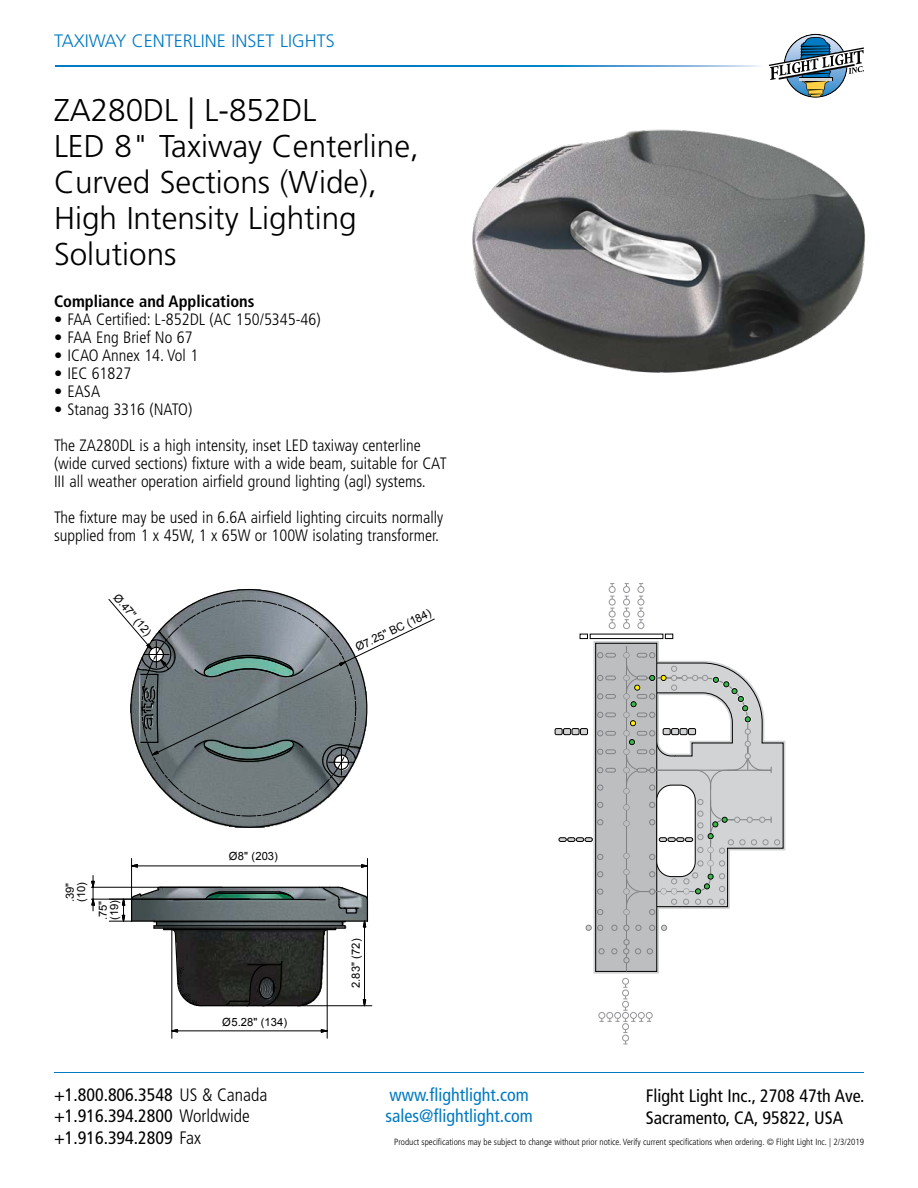
<style>
.page{position:relative;width:918px;height:1188px;background:#fff}
.page>*{position:absolute;margin:0;border:0;box-sizing:border-box;transform-origin:0 0}
.t1{font:300 31.5px/36px "Frutiger LT Std";color:#000}
.t2{font:condensed 18px/21.6px "Frutiger LT Std";color:#000}
.t3{font:condensed 18px/21.6px "Frutiger LT Std";color:#007ac2}
.t4{font:300 18px "Frutiger LT Std";color:#007ac2}
.t5{font:300 condensed 16.5px/18px "Frutiger LT Std";color:#000}
.t6{font:700 condensed 16.5px "Frutiger LT Std";color:#000}
.t7{font:11.25px/11.2px "Arial";letter-spacing:.005em;color:#000}
.t8{font:300 condensed 9px "Frutiger LT Std";color:#000}
.s1{font-weight:300}
</style>
<div class="page">
<svg style="left:593px;top:641px;width:192px;height:333px"></svg>
<div style="left:596px;top:643px;width:61px;height:328px;background:#bcbec0"></div>
<div style="left:595px;top:643px;width:62px;height:329px;border:1px solid #000"></div>
<hr style="left:626px;top:646px;width:1px;height:325px;background:#808285">
<svg style="left:635px;top:948px;width:6px;height:6px"></svg>
<svg style="left:612px;top:948px;width:5px;height:6px"></svg>
<svg style="left:599px;top:948px;width:5px;height:6px"></svg>
<svg style="left:647px;top:948px;width:6px;height:6px"></svg>
<svg style="left:623px;top:939px;width:6px;height:24px"></svg>
<svg style="left:649px;top:925px;width:6px;height:6px"></svg>
<svg style="left:661px;top:925px;width:6px;height:6px"></svg>
<svg style="left:636px;top:925px;width:5px;height:6px"></svg>
<svg style="left:624px;top:925px;width:5px;height:6px"></svg>
<svg style="left:612px;top:925px;width:5px;height:6px"></svg>
<svg style="left:586px;top:925px;width:17px;height:6px"></svg>
<svg style="left:597px;top:909px;width:6px;height:6px"></svg>
<svg style="left:597px;top:889px;width:6px;height:5px"></svg>
<svg style="left:597px;top:871px;width:6px;height:6px"></svg>
<svg style="left:597px;top:854px;width:6px;height:6px"></svg>
<svg style="left:597px;top:819px;width:6px;height:6px"></svg>
<svg style="left:597px;top:802px;width:6px;height:6px"></svg>
<svg style="left:597px;top:785px;width:6px;height:5px"></svg>
<div style="left:590px;top:634px;width:73px;height:5px;border:1px solid #000"></div>
<div style="left:580px;top:634px;width:8px;height:5px;border:1px solid #000"></div>
<div style="left:665px;top:634px;width:8px;height:5px;border:1px solid #000"></div>
<svg style="left:597px;top:694px;width:10px;height:5px"></svg>
<div style="left:606px;top:694px;width:10px;height:5px;border:1px solid #808285;border-radius:2px"></div>
<svg style="left:597px;top:675px;width:18px;height:6px"></svg>
<div style="left:606px;top:676px;width:10px;height:4px;border:1px solid #808285;border-radius:2px"></div>
<svg style="left:597px;top:652px;width:18px;height:6px"></svg>
<div style="left:606px;top:653px;width:10px;height:4px;border:1px solid #808285;border-radius:2px"></div>
<svg style="left:597px;top:767px;width:18px;height:6px"></svg>
<div style="left:606px;top:768px;width:10px;height:4px;border:1px solid #808285;border-radius:2px"></div>
<svg style="left:597px;top:749px;width:18px;height:6px"></svg>
<div style="left:606px;top:750px;width:10px;height:4px;border:1px solid #808285;border-radius:2px"></div>
<svg style="left:597px;top:730px;width:18px;height:6px"></svg>
<div style="left:606px;top:731px;width:10px;height:4px;border:1px solid #808285;border-radius:2px"></div>
<svg style="left:597px;top:712px;width:18px;height:6px"></svg>
<div style="left:606px;top:713px;width:10px;height:4px;border:1px solid #808285;border-radius:2px"></div>
<svg style="left:559px;top:838px;width:34px;height:4px"></svg>
<div style="left:555px;top:729px;width:7px;height:6px;background:#d1d3d4"></div>
<div style="left:555px;top:728px;width:7px;height:7px;border:1px solid #000"></div>
<div style="left:564px;top:729px;width:7px;height:6px;background:#d1d3d4"></div>
<div style="left:563px;top:728px;width:8px;height:7px;border:1px solid #000"></div>
<div style="left:572px;top:729px;width:7px;height:6px;background:#d1d3d4"></div>
<div style="left:572px;top:728px;width:7px;height:7px;border:1px solid #000"></div>
<div style="left:580px;top:729px;width:8px;height:6px;background:#d1d3d4"></div>
<div style="left:580px;top:728px;width:8px;height:7px;border:1px solid #000"></div>
<svg style="left:623px;top:652px;width:161px;height:264px"></svg>
<div style="left:623px;top:622px;width:7px;height:7px;border:1px solid #939598;border-radius:50%"></div>
<div style="left:609px;top:622px;width:7px;height:7px;border:1px solid #939598;border-radius:50%"></div>
<div style="left:623px;top:611px;width:7px;height:6px;border:1px solid #939598;border-radius:50%"></div>
<div style="left:609px;top:611px;width:7px;height:6px;border:1px solid #939598;border-radius:50%"></div>
<div style="left:623px;top:599px;width:7px;height:6px;border:1px solid #939598;border-radius:50%"></div>
<div style="left:609px;top:599px;width:7px;height:6px;border:1px solid #939598;border-radius:50%"></div>
<svg style="left:638px;top:583px;width:6px;height:46px"></svg>
<div style="left:638px;top:586px;width:6px;height:7px;border:1px solid #939598;border-radius:50%"></div>
<svg style="left:624px;top:583px;width:6px;height:46px"></svg>
<div style="left:623px;top:586px;width:7px;height:7px;border:1px solid #939598;border-radius:50%"></div>
<svg style="left:609px;top:583px;width:6px;height:46px"></svg>
<div style="left:609px;top:586px;width:7px;height:7px;border:1px solid #939598;border-radius:50%"></div>
<div style="left:598px;top:1012px;width:7px;height:7px;border:1px solid #939598;border-radius:50%"></div>
<div style="left:646px;top:1012px;width:7px;height:7px;border:1px solid #939598;border-radius:50%"></div>
<svg style="left:599px;top:978px;width:53px;height:67px"></svg>
<div style="left:622px;top:1023px;width:7px;height:7px;border:1px solid #939598;border-radius:50%"></div>
<img style="left:472px;top:129px;width:394px;height:244px">
<svg style="left:108px;top:588px;width:327px;height:240px"></svg>
<svg style="left:132px;top:864px;width:6px;height:4px"></svg>
<svg style="left:361px;top:864px;width:6px;height:4px"></svg>
<hr style="left:137px;top:866px;width:225px;height:1px;background:#000">
<hr style="left:367px;top:858px;width:1px;height:63px;background:#000">
<hr style="left:131px;top:858px;width:1px;height:63px;background:#000">
<hr style="left:298px;top:1005px;width:74px;height:1px;background:#000">
<svg style="left:109px;top:886px;width:260px;height:123px"></svg>
<svg style="left:91px;top:876px;width:4px;height:35px"></svg>
<hr style="left:91px;top:887px;width:131px;height:1px;background:#000">
<hr style="left:91px;top:899px;width:158px;height:1px;background:#000">
<svg style="left:171px;top:1029px;width:7px;height:4px"></svg>
<svg style="left:321px;top:1029px;width:6px;height:4px"></svg>
<hr style="left:178px;top:1031px;width:143px;height:1px;background:#000">
<hr style="left:172px;top:930px;width:1px;height:108px;background:#000">
<hr style="left:327px;top:930px;width:1px;height:108px;background:#000">
<svg style="left:769px;top:34px;width:95px;height:64px"></svg>
<svg style="left:56px;top:66px;width:705px;height:1px"></svg>
<hr style="left:54px;top:1073px;width:810px;height:1px;background:#007ac2">
<p class="t4" style="left:54px;top:31px;width:282px">TAXIWAY CENTERLINE INSET LIGHTS</p>
<h1 class="t1" style="left:54px;top:93px;width:366px">ZA280DL | L-852DL<br>LED 8" Taxiway Centerline,<br>Curved Sections (Wide),<br>High Intensity Lighting<br>Solutions</h1>
<p class="t6" style="left:54px;top:291px;width:202px">Compliance and Applications</p>
<p class="t5" style="left:54px;top:310px;width:268px">• FAA Certified: L-852DL (AC 150/5345-46)</p>
<p class="t5" style="left:54px;top:328px;width:140px">• FAA Eng Brief No 67</p>
<p class="t5" style="left:54px;top:346px;width:146px">• ICAO Annex 14. Vol 1</p>
<p class="t5" style="left:54px;top:364px;width:79px">• IEC 61827</p>
<p class="t5" style="left:54px;top:382px;width:48px">• EASA</p>
<p class="t5" style="left:54px;top:391px;width:368px;line-height:36px">• Stanag 3316 (NATO)<br>The ZA280DL is a high intensity, inset LED taxiway centerline</p>
<p class="t5" style="left:54px;top:454px;width:394px">(wide curved sections) fixture with a wide beam, suitable for CAT<br>III all weather operation airfield ground lighting (agl) systems.</p>
<p class="t5" style="left:54px;top:508px;width:391px">The fixture may be used in 6.6A airfield lighting circuits normally supplied from 1 x 45W, 1 x 65W or 100W isolating transformer.</p>
<p class="t7" style="left:120px;top:592px;width:53px;rotate:49deg">Ø.47" (12)</p>
<p class="t7" style="left:354px;top:643px;width:84px;rotate:-26deg">Ø7.25" BC (184)</p>
<p class="t7" style="left:65px;top:902px;width:21px;rotate:-90deg">.39" (10)</p>
<p class="t7" style="left:98px;top:920px;width:21px;rotate:-90deg">.75" (19)</p>
<p class="t7" style="left:229px;top:851px;width:50px">Ø8" (203)</p>
<p class="t7" style="left:222px;top:1016px;width:67px">Ø5.28" (134)</p>
<p class="t2" style="left:54px;top:1084px;width:215px">+1.800.806.3548 <span class="s1">US &amp; Canada </span>+1.916.394.2800 <span class="s1">Worldwide </span>+1.916.394.2809 <span class="s1">Fax</span></p>
<p class="t7" style="left:350px;top:988px;width:51px;rotate:-90deg">2.83" (72)</p>
<p class="t3" style="left:385px;top:1084px;width:149px">www.flightlight.com sales@flightlight.com</p>
<p class="t2" style="left:646px;top:1085px;width:220px">Flight Light Inc., 2708 47th Ave.<br>Sacramento, CA, 95822, USA</p>
<p class="t8" style="left:394px;top:1137px;width:471px">Product specifications may be subject to change without prior notice. Verify current specifications when ordering. © Flight Light Inc. | 2/3/2019</p>
</div>
